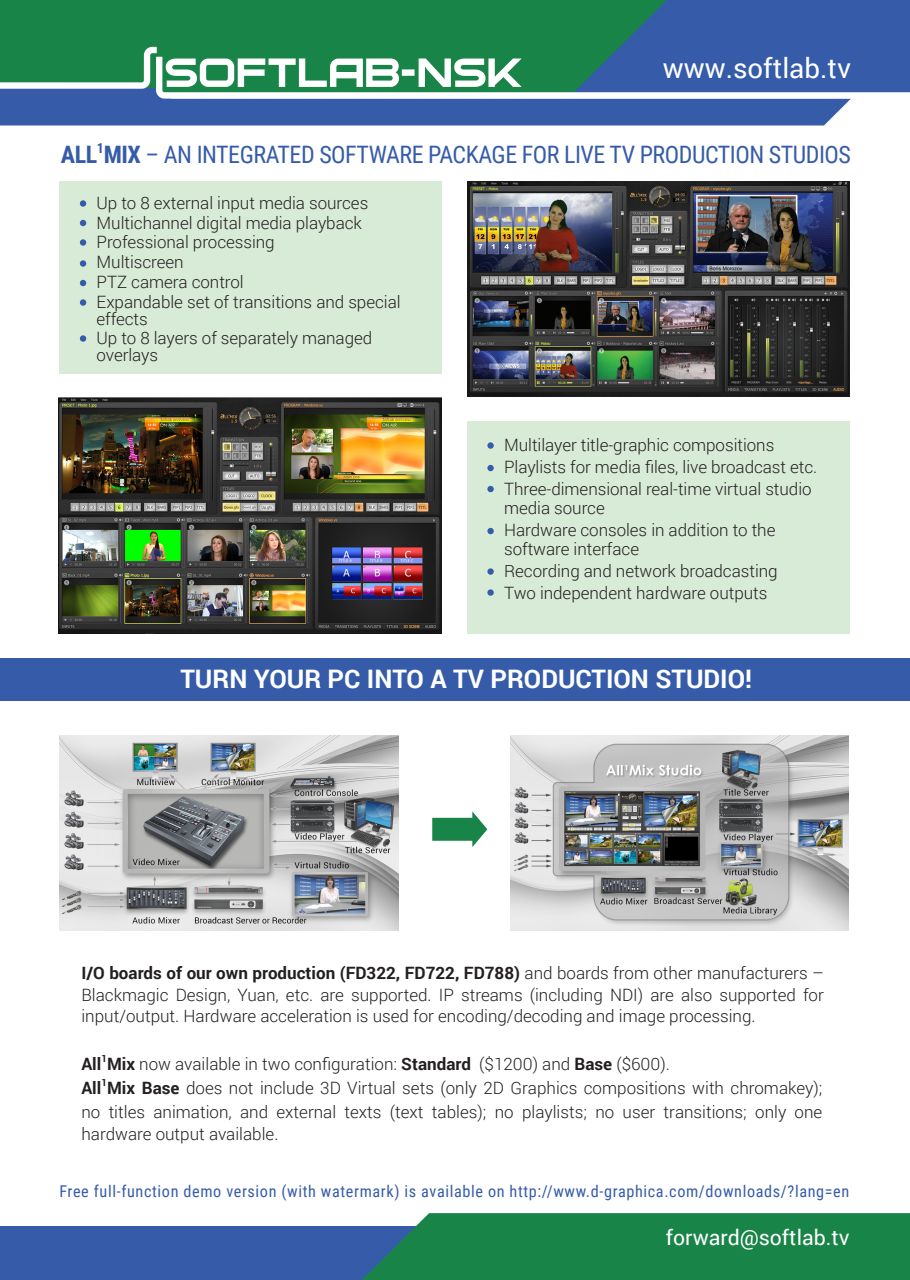
<style>
.page{position:relative;width:910px;height:1280px;background:#fff}
.page>*{position:absolute;margin:0;border:0;box-sizing:border-box;transform-origin:0 0}
.t1{font:27.6px "Roboto";color:#fff}
.t2{font:700 25.5px "Roboto";color:#fff}
.t3{font:24px "Roboto Condensed";letter-spacing:-.02em;color:#365ca9}
.t4{font:21.3px "Roboto";color:#fff}
.t5{font:300 16.95px/19.6px "Roboto";letter-spacing:-.005em;color:#231f20}
.t6{font:16.2px "Roboto Condensed";letter-spacing:.04em;color:#365ca9}
.t7{font:700 9.9px "Roboto";color:#231f20}
.s1{font-weight:700}
</style>
<div class="page">
<div style="left:0;top:0;width:910px;height:93px;background:#365ca9"></div>
<div style="left:0;top:0;width:667px;height:47px;background:#188448"></div>
<svg style="left:0;top:47px;width:910px;height:46px;fill:#188448"></svg>
<svg style="left:0;top:58px;width:851px;height:68px"></svg>
<div style="left:0;top:1227px;width:633px;height:53px;background:#365ca9"></div>
<svg style="left:356px;top:1213px;width:554px;height:67px"></svg>
<div style="left:59px;top:182px;width:383px;height:192px;background:#d8ebd7"></div>
<div style="left:80px;top:200px;width:6px;height:7px;background:#365ca9;border-radius:50%"></div>
<svg style="left:80px;top:220px;width:6px;height:6px"></svg>
<div style="left:80px;top:239px;width:6px;height:7px;background:#365ca9;border-radius:50%"></div>
<div style="left:80px;top:260px;width:6px;height:7px;background:#365ca9;border-radius:50%"></div>
<div style="left:80px;top:299px;width:6px;height:7px;background:#365ca9;border-radius:50%"></div>
<svg style="left:80px;top:280px;width:6px;height:6px"></svg>
<div style="left:80px;top:335px;width:6px;height:7px;background:#365ca9;border-radius:50%"></div>
<div style="left:467px;top:421px;width:383px;height:213px;background:#d8ebd7"></div>
<div style="left:487px;top:442px;width:7px;height:7px;background:#365ca9;border-radius:50%"></div>
<div style="left:487px;top:465px;width:7px;height:6px;background:#365ca9;border-radius:50%"></div>
<div style="left:487px;top:486px;width:7px;height:6px;background:#365ca9;border-radius:50%"></div>
<div style="left:487px;top:528px;width:7px;height:6px;background:#365ca9;border-radius:50%"></div>
<div style="left:487px;top:568px;width:7px;height:7px;background:#365ca9;border-radius:50%"></div>
<div style="left:487px;top:589px;width:7px;height:7px;background:#365ca9;border-radius:50%"></div>
<div style="left:0;top:659px;width:910px;height:42px;background:#365ca9"></div>
<img style="left:467px;top:182px;width:383px;height:215px">
<svg style="left:432px;top:811px;width:55px;height:36px"></svg>
<img style="left:59px;top:398px;width:383px;height:236px">
<img style="left:60px;top:736px;width:338px;height:194px">
<img style="left:511px;top:736px;width:338px;height:194px">
<h1 class="t1" style="left:663px;top:52px;width:190px">www.softlab.tv</h1>
<h3 class="t3" style="left:61px;top:138px;width:791px"><span class="s1">ALL</span><sup>1</sup><span class="s1">MIX</span> – AN INTEGRATED SOFTWARE PACKAGE FOR LIVE TV PRODUCTION STUDIOS</h3>
<p class="t5" style="left:97px;top:193px;width:306px">Up to 8 external input media sources<br>Multichannel digital media playback<br>Professional processing<br>Multiscreen<br>PTZ camera control<br>Expandable set of transitions and special</p>
<p class="t5" style="left:97px;top:309px;width:277px">effects<br>Up to 8 layers of separately managed</p>
<p class="t5" style="left:97px;top:346px;width:63px">overlays</p>
<p class="t5" style="left:504px;top:434px;width:315px;line-height:21.9px">Multilayer title-graphic compositions<br>Playlists for media files, live broadcast etc.<br>Three-dimensional real-time virtual studio</p>
<p class="t5" style="left:504px;top:497px;width:273px;line-height:21.9px">media source<br>Hardware consoles in addition to the</p>
<p class="t5" style="left:504px;top:538px;width:275px;line-height:21.9px">software interface<br>Recording and network broadcasting<br>Two independent hardware outputs</p>
<h2 class="t2" style="left:180px;top:664px;width:573px">TURN YOUR PC INTO A TV PRODUCTION STUDIO!</h2>
<p class="t5" style="left:81px;top:963px;width:744px;line-height:21.3px;text-align:justify"><span class="s1">I/O boards of our own production (FD322, FD722, FD788)</span> and boards from other manufacturers – Blackmagic Design, Yuan, etc. are supported. IP streams (including NDI) are also supported for input/output. Hardware acceleration is used for encoding/decoding and image processing.</p>
<p class="t7" style="left:101px;top:1052px;width:7px">1</p>
<p class="t5" style="left:81px;top:1079px;width:742px"><span class="s1">All Mix Base</span> does not include 3D Virtual sets (only 2D Graphics compositions with chromakey);</p>
<p class="t5" style="left:81px;top:1055px;width:590px"><span class="s1">All Mix</span> now available in two configuration: <span class="s1">Standard</span> ($1200) and <span class="s1">Base</span> ($600).</p>
<p class="t7" style="left:101px;top:1076px;width:7px">1</p>
<p class="t5" style="left:81px;top:1102px;width:742px;line-height:21.3px">no titles animation, and external texts (text tables); no playlists; no user transitions; only one hardware output available.</p>
<p class="t6" style="left:59px;top:1179px;width:791px">Free full-function demo version (with watermark) is available on http://www.d-graphica.com/downloads/?lang=en</p>
<p class="t4" style="left:666px;top:1225px;width:185px">forward@softlab.tv</p>
</div>
